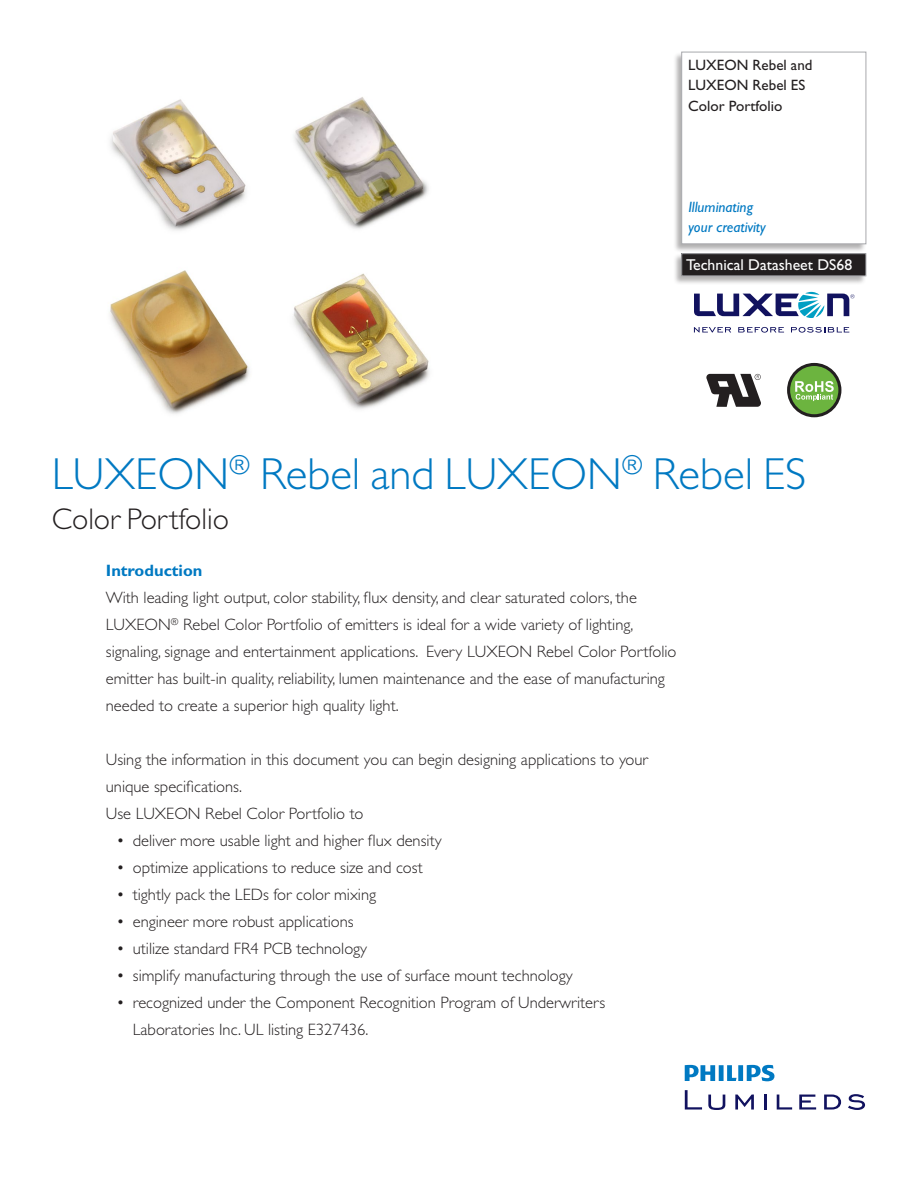
<style>
.page{position:relative;width:918px;height:1188px;background:#fff}
.page>*{position:absolute;margin:0;border:0;box-sizing:border-box;transform-origin:0 0}
.Front_Page_Main_Head{font:300 45px "Gill Sans";color:#0079c2}
.Front_Page_Main_Head-2{font:300 30px "Gill Sans";color:#231f20}
._04_introduction_tex{font:300 16.5px/27px "Gill Sans";color:#231f20}
.Bullets_-_Front_Page{font:300 16.5px/27px "Gill Sans";color:#231f20}
.Front_Page_Heading_T{font:700 16.5px "Gill Sans";color:#0079c2}
.Alphanumeric_Text{font:15.75px "Gill Sans";color:#fff}
._04_introduction_tex-2{font:15px/20.2px "Gill Sans";color:#231f20}
._04_introduction_tex-3{font:italic 15px/20.2px "Gill Sans";color:#0079c2}
</style>
<div class="page">
<div style="left:673px;top:52px;width:193px;height:201px;background:#231f20;opacity:.35"></div>
<div style="left:681px;top:52px;width:185px;height:192px;background:#fff;border:1px solid #a8a9ad"></div>
<div style="left:673px;top:254px;width:193px;height:31px;background:#231f20;opacity:.35"></div>
<div style="left:682px;top:254px;width:184px;height:22px;background:#231f20"></div>
<div style="left:681px;top:253px;width:185px;height:23px;border:1px solid #a8a9ad"></div>
<svg style="left:694px;top:327px;width:37px;height:5px"></svg>
<svg style="left:738px;top:327px;width:46px;height:6px"></svg>
<svg style="left:791px;top:327px;width:58px;height:6px"></svg>
<svg style="left:694px;top:292px;width:161px;height:26px"></svg>
<div style="left:789px;top:364px;width:51px;height:52px;background:#6cb43f;border-radius:50%"></div>
<div style="left:787px;top:363px;width:54px;height:54px;border:3px solid #231f20;border-radius:50%"></div>
<svg style="left:795px;top:381px;width:39px;height:20px"></svg>
<svg style="left:706px;top:374px;width:55px;height:33px"></svg>
<img style="left:109px;top:97px;width:321px;height:317px">
<svg style="left:685px;top:1090px;width:17px;height:20px"></svg>
<svg style="left:708px;top:1095px;width:17px;height:14px"></svg>
<svg style="left:735px;top:1095px;width:19px;height:14px"></svg>
<hr style="left:764px;top:1094px;width:3px;height:15px;background:#11125f">
<svg style="left:777px;top:1095px;width:15px;height:14px"></svg>
<svg style="left:799px;top:1095px;width:17px;height:14px"></svg>
<svg style="left:824px;top:1095px;width:17px;height:14px"></svg>
<svg style="left:848px;top:1094px;width:17px;height:15px"></svg>
<svg style="left:685px;top:1065px;width:89px;height:16px"></svg>
<p class="_04_introduction_tex-2" style="left:688px;top:55px;width:126px">LUXEON Rebel and<br>LUXEON Rebel ES<br>Color Portfolio</p>
<p class="_04_introduction_tex-3" style="left:688px;top:197px;width:79px">Illuminating your creativity</p>
<p class="Alphanumeric_Text" style="left:686px;top:255px;width:168px">Technical Datasheet DS68</p>
<p class="Front_Page_Main_Head" style="left:52px;top:448px;width:756px">LUXEON<sup>®</sup> Rebel and LUXEON<sup>®</sup> Rebel ES</p>
<p class="Front_Page_Main_Head-2" style="left:52px;top:502px;width:179px">Color Portfolio</p>
<p class="Front_Page_Heading_T" style="left:106px;top:561px;width:98px">Introduction</p>
<p class="_04_introduction_tex" style="left:106px;top:585px;width:572px">With leading light output, color stability, flux density, and clear saturated colors, the LUXEON<sup>®</sup> Rebel Color Portfolio of emitters is ideal for a wide variety of lighting, signaling, signage and entertainment applications. Every LUXEON Rebel Color Portfolio emitter has built-in quality, reliability, lumen maintenance and the ease of manufacturing needed to create a superior high quality light.</p>
<p class="_04_introduction_tex" style="left:106px;top:747px;width:544px">Using the information in this document you can begin designing applications to your unique specifications.</p>
<p class="_04_introduction_tex" style="left:106px;top:801px;width:259px">Use LUXEON Rebel Color Portfolio to</p>
<p class="Bullets_-_Front_Page" style="left:117px;top:828px;width:326px">• deliver more usable light and higher flux density</p>
<p class="Bullets_-_Front_Page" style="left:117px;top:855px;width:308px">• optimize applications to reduce size and cost</p>
<p class="Bullets_-_Front_Page" style="left:117px;top:882px;width:261px">• tightly pack the LEDs for color mixing</p>
<p class="Bullets_-_Front_Page" style="left:117px;top:909px;width:239px">• engineer more robust applications</p>
<p class="Bullets_-_Front_Page" style="left:117px;top:936px;width:252px">• utilize standard FR4 PCB technology</p>
<p class="Bullets_-_Front_Page" style="left:117px;top:963px;width:458px">• simplify manufacturing through the use of surface mount technology</p>
<p class="Bullets_-_Front_Page" style="left:133px;top:990px;width:474px;text-indent:-16px">• recognized under the Component Recognition Program of Underwriters<br>Laboratories Inc. UL listing E327436.</p>
</div>
